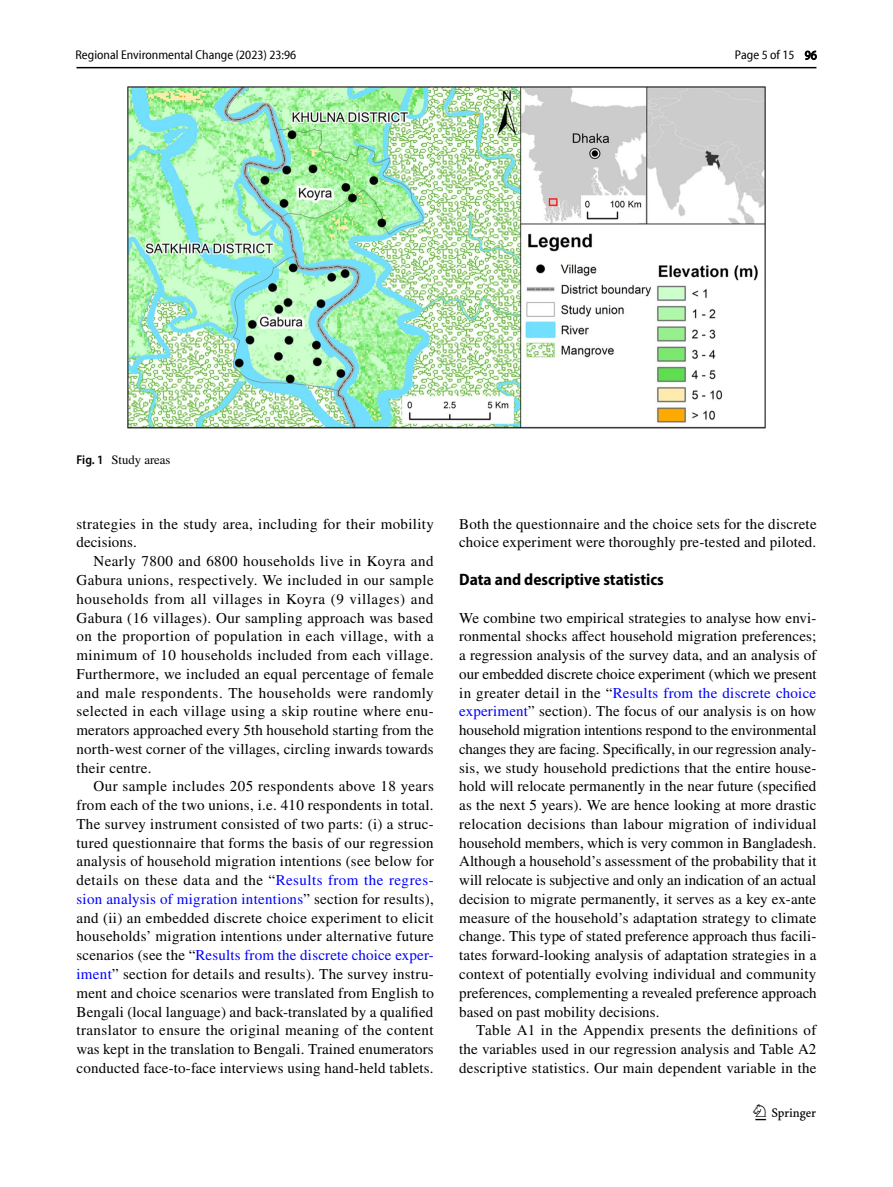
<style>
.page{position:relative;width:893px;height:1187px;background:#fff}
.page>*{position:absolute;margin:0;border:0;box-sizing:border-box;transform-origin:0 0}
.t1{font:22.5px "Springnew Regular 3";color:#000}
.t2{font:700 semi-condensed 16.5px "Myriad Pro";color:#000}
.t3{font:15px/18.8px "STIX";letter-spacing:.01em;color:#000;text-align:justify}
.t4{font:semi-condensed 12.75px "Myriad Pro Unic";color:#000}
.t5{font:12.75px "STIX";color:#000}
.s1{font-family:"Myriad Pro";font-weight:600;font-stretch:semi-condensed}
.s2{color:#00f}
</style>
<div class="page">
<hr style="left:77px;top:67px;width:739px;height:1px;background:#000">
<img style="left:127px;top:87px;width:638px;height:341px">
<p class="t4" style="left:76px;top:50px;width:222px">Regional Environmental Change (2023) 23:96</p>
<p class="t4" style="left:735px;top:50px;width:83px">Page 5 of 15 96</p>
<p class="t5" style="left:77px;top:450px;width:96px"><span class="s1">Fig. 1</span> Study areas</p>
<p class="t3" style="left:77px;top:515px;width:359px">strategies in the study area, including for their mobility decisions.</p>
<p class="t3" style="left:77px;top:553px;width:359px;text-indent:17px">Nearly 7800 and 6800 households live in Koyra and Gabura unions, respectively. We included in our sample households from all villages in Koyra (9 villages) and Gabura (16 villages). Our sampling approach was based on the proportion of population in each village, with a minimum of 10 households included from each village.<br>Furthermore, we included an equal percentage of female and male respondents. The households were randomly selected in each village using a skip routine where enu&shy;merators approached every 5th household starting from the north-west corner of the villages, circling inwards towards their centre.</p>
<p class="t3" style="left:77px;top:778px;width:359px;text-indent:17px">Our sample includes 205 respondents above 18 years from each of the two unions, i.e. 410 respondents in total.<br>The survey instrument consisted of two parts: (i) a struc&shy;tured questionnaire that forms the basis of our regression analysis of household migration intentions (see below for details on these data and the “<span class="s2">Results from the regres&shy;sion analysis of migration intentions</span>” section for results), and (ii) an embedded discrete choice experiment to elicit households’ migration intentions under alternative future scenarios (see the “<span class="s2">Results from the discrete choice exper&shy;iment</span>” section for details and results). The survey instru&shy;ment and choice scenarios were translated from English to Bengali (local language) and back-translated by a qualified translator to ensure the original meaning of the content was kept in the translation to Bengali. Trained enumerators conducted face-to-face interviews using hand-held tablets.</p>
<p class="t3" style="left:459px;top:515px;width:359px">Both the questionnaire and the choice sets for the discrete choice experiment were thoroughly pre-tested and piloted.</p>
<p class="t2" style="left:459px;top:570px;width:206px">Data and descriptive statistics</p>
<p class="t3" style="left:459px;top:609px;width:359px">We combine two empirical strategies to analyse how envi&shy;ronmental shocks affect household migration preferences; a regression analysis of the survey data, and an analysis of our embedded discrete choice experiment (which we present in greater detail in the “<span class="s2">Results from the discrete choice experiment</span>” section). The focus of our analysis is on how household migration intentions respond to the environmental changes they are facing. Specifically, in our regression analy&shy;sis, we study household predictions that the entire house&shy;hold will relocate permanently in the near future (specified as the next 5 years). We are hence looking at more drastic relocation decisions than labour migration of individual household members, which is very common in Bangladesh.<br>Although a household’s assessment of the probability that it will relocate is subjective and only an indication of an actual decision to migrate permanently, it serves as a key ex-ante measure of the household’s adaptation strategy to climate change. This type of stated preference approach thus facili&shy;tates forward-looking analysis of adaptation strategies in a context of potentially evolving individual and community preferences, complementing a revealed preference approach based on past mobility decisions.</p>
<p class="t3" style="left:459px;top:1021px;width:359px;text-indent:17px">Table A1 in the Appendix presents the definitions of the variables used in our regression analysis and Table A2 descriptive statistics. Our main dependent variable in the</p>
<h1 class="t1" style="left:755px;top:1104px;width:62px">1 3</h1>
</div>
